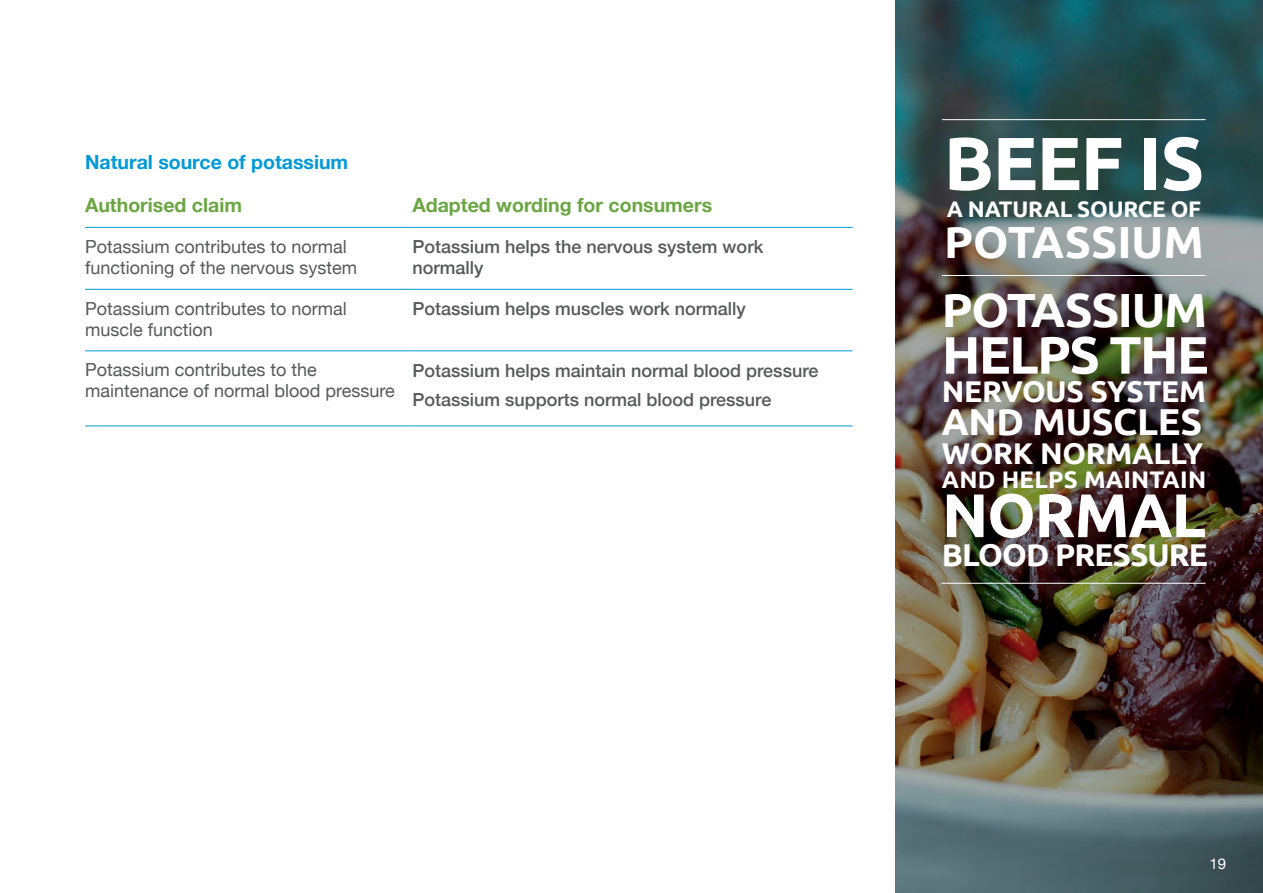
<style>
.page{position:relative;width:1263px;height:893px;background:#fff}
.page>*{position:absolute;margin:0;border:0;box-sizing:border-box;transform-origin:0 0}
.MPG_FRONT_COVER_TITLE{font:700 75px "Ubuntu";letter-spacing:-.02em;color:#fff}
.MPG_FRONT_COVER_TITLE-2{font:700 61.5px "Ubuntu";letter-spacing:-.02em;color:#fff}
.MPG_FRONT_COVER_TITLE-3{font:700 52.5px "Ubuntu";letter-spacing:-.03em;color:#fff}
.MPG_FRONT_COVER_TITLE-4{font:700 48px "Ubuntu";letter-spacing:-.03em;color:#fff}
.MPG_FRONT_COVER_TITLE-5{font:700 45px "Ubuntu";color:#fff}
.MPG_FRONT_COVER_TITLE-6{font:700 37.5px "Ubuntu";letter-spacing:-.01em;color:#fff}
.MPG_FRONT_COVER_TITLE-7{font:700 31.5px "Ubuntu";letter-spacing:-.03em;color:#fff}
.MPG_FRONT_COVER_TITLE-8{font:700 30px "Ubuntu";letter-spacing:-.01em;color:#fff}
.MPG_FRONT_COVER_TITLE-9{font:700 24px "Ubuntu";letter-spacing:.01em;color:#fff}
.MPG_FRONT_COVER_TITLE-10{font:700 22.5px "Ubuntu";letter-spacing:-.01em;color:#fff}
.A4_PAGE_TITLE{font:700 19.5px "Helvetica Neue";color:#6ba643}
.A4_SUBHEAD_1{font:700 19.5px "Helvetica Neue";color:#0099d8}
.A4_PAGE_TITLE-2{font:18px/21px "Helvetica Neue";color:#58595b}
.A4_PAGE_TITLE-3{font:500 18px/21px "Helvetica Neue";color:#58595b}
.t1{font:15px "Helvetica Neue";color:#fff}
</style>
<div class="page">
<img style="left:895px;top:0;width:368px;height:893px">
<hr style="left:942px;top:119px;width:263px;height:1px;background:#fff">
<hr style="left:942px;top:275px;width:263px;height:1px;background:#fff">
<hr style="left:85px;top:289px;width:327px;height:1px;background:#0099d8">
<hr style="left:412px;top:289px;width:441px;height:1px;background:#0099d8">
<hr style="left:85px;top:350px;width:327px;height:1px;background:#0099d8">
<hr style="left:412px;top:350px;width:441px;height:1px;background:#0099d8">
<hr style="left:85px;top:426px;width:327px;height:1px;background:#0099d8">
<hr style="left:412px;top:426px;width:441px;height:1px;background:#0099d8">
<hr style="left:85px;top:227px;width:327px;height:1px;background:#0099d8">
<hr style="left:412px;top:227px;width:441px;height:1px;background:#0099d8">
<hr style="left:942px;top:583px;width:263px;height:1px;background:#fff">
<p class="A4_SUBHEAD_1" style="left:85px;top:147px;width:265px">Natural source of potassium</p>
<p class="A4_PAGE_TITLE" style="left:85px;top:190px;width:158px">Authorised claim</p>
<p class="A4_PAGE_TITLE" style="left:412px;top:190px;width:301px">Adapted wording for consumers</p>
<p class="A4_PAGE_TITLE-2" style="left:85px;top:237px;width:274px">Potassium contributes to normal functioning of the nervous system</p>
<p class="A4_PAGE_TITLE-3" style="left:412px;top:235px;width:352px">Potassium helps the nervous system work normally</p>
<p class="A4_PAGE_TITLE-2" style="left:85px;top:299px;width:263px">Potassium contributes to normal muscle function</p>
<p class="A4_PAGE_TITLE-3" style="left:412px;top:297px;width:335px">Potassium helps muscles work normally</p>
<p class="A4_PAGE_TITLE-2" style="left:85px;top:361px;width:311px">Potassium contributes to the maintenance of normal blood pressure</p>
<p class="A4_PAGE_TITLE-3" style="left:412px;top:359px;width:407px">Potassium helps maintain normal blood pressure</p>
<p class="A4_PAGE_TITLE-3" style="left:412px;top:388px;width:360px">Potassium supports normal blood pressure</p>
<p class="MPG_FRONT_COVER_TITLE" style="left:944px;top:118px;width:262px">BEEF IS</p>
<p class="MPG_FRONT_COVER_TITLE-10" style="left:947px;top:195px;width:256px">A NATURAL SOURCE OF</p>
<p class="MPG_FRONT_COVER_TITLE-5" style="left:944px;top:214px;width:261px">POTASSIUM</p>
<p class="MPG_FRONT_COVER_TITLE-4" style="left:942px;top:281px;width:267px">POTASSIUM</p>
<p class="MPG_FRONT_COVER_TITLE-3" style="left:942px;top:323px;width:268px">HELPS THE</p>
<p class="MPG_FRONT_COVER_TITLE-8" style="left:942px;top:373px;width:266px">NERVOUS SYSTEM</p>
<p class="MPG_FRONT_COVER_TITLE-6" style="left:942px;top:399px;width:262px">AND MUSCLES</p>
<p class="MPG_FRONT_COVER_TITLE-8" style="left:942px;top:435px;width:263px">WORK NORMALLY</p>
<p class="MPG_FRONT_COVER_TITLE-9" style="left:942px;top:465px;width:266px">AND HELPS MAINTAIN</p>
<p class="MPG_FRONT_COVER_TITLE-2" style="left:942px;top:478px;width:266px">NORMAL</p>
<p class="MPG_FRONT_COVER_TITLE-7" style="left:942px;top:535px;width:267px">BLOOD PRESSURE</p>
<p class="t1" style="left:1209px;top:853px;width:18px">19</p>
</div>
